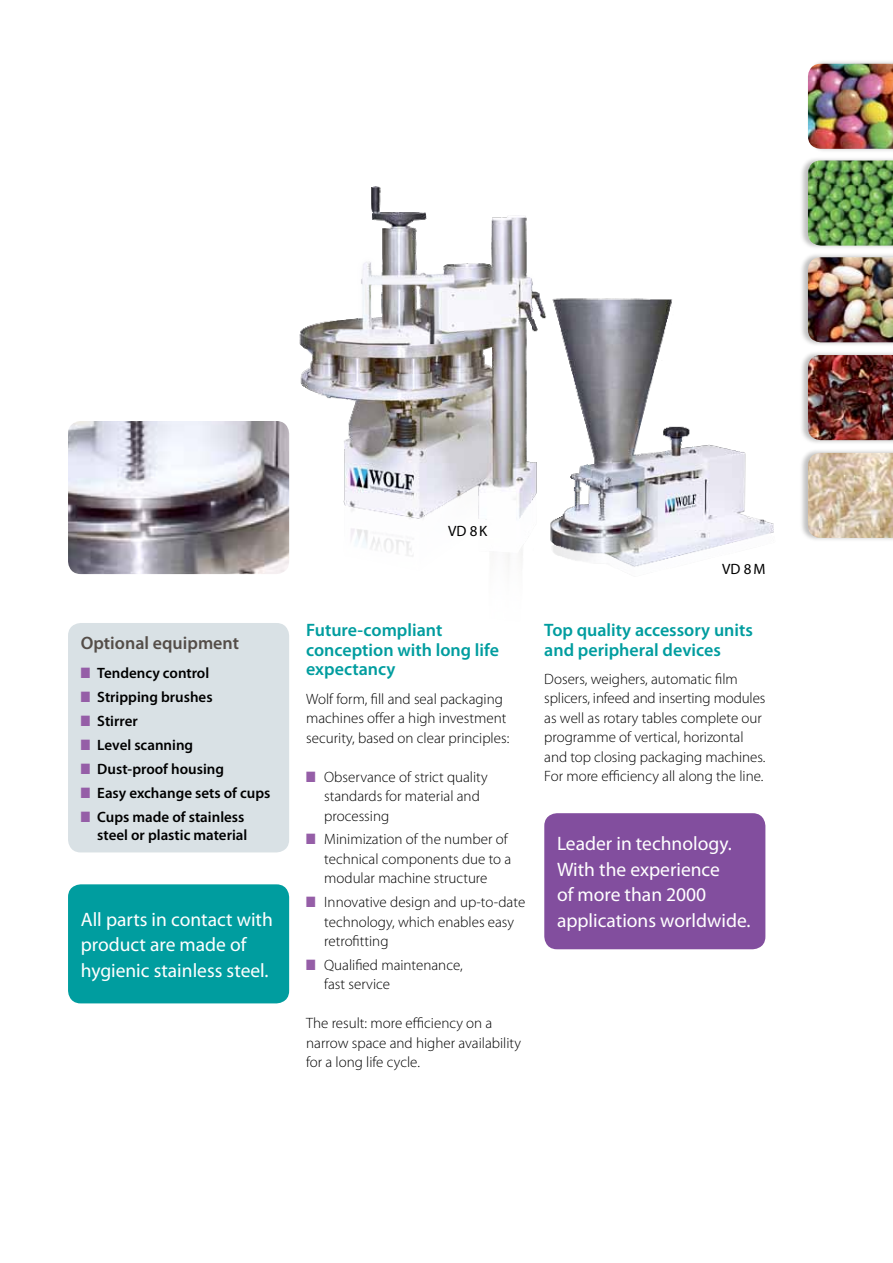
<style>
.page{position:relative;width:893px;height:1263px;background:#fff}
.page>*{position:absolute;margin:0;border:0;box-sizing:border-box;transform-origin:0 0}
.t1{font:19.5px/25.5px "Myriad Pro";color:#fff}
.t2{font:600 18px/19.5px "Myriad Pro";color:#009d9f}
.t3{font:600 18px "Myriad Pro";color:#544d48}
.t4{font:300 15px/19.5px "Myriad Pro";color:#000}
.t5{font:600 15px/18px "Myriad Pro";color:#000;text-align:right}
.t6{font:15px "Myriad Pro";letter-spacing:.065em;color:#000}
.s1{color:#955ea7}
</style>
<div class="page">
<img style="left:299px;top:186px;width:475px;height:381px">
<img style="left:68px;top:421px;width:221px;height:153px">
<div style="left:807px;top:59px;width:86px;height:95px;background:#000;opacity:.25"></div>
<img style="left:808px;top:64px;width:85px;height:85px">
<div style="left:799px;top:253px;width:94px;height:94px;background:#000;opacity:.25"></div>
<img style="left:808px;top:257px;width:85px;height:85px">
<div style="left:799px;top:156px;width:94px;height:94px;background:#000;opacity:.25"></div>
<img style="left:808px;top:161px;width:85px;height:85px">
<div style="left:799px;top:350px;width:94px;height:95px;background:#000;opacity:.25"></div>
<img style="left:808px;top:355px;width:85px;height:85px">
<div style="left:799px;top:448px;width:94px;height:95px;background:#000;opacity:.25"></div>
<img style="left:808px;top:453px;width:85px;height:85px">
<div style="left:68px;top:623px;width:221px;height:229px;background:#d9e1e5;border-radius:13px"></div>
<div style="left:68px;top:884px;width:221px;height:119px;background:#009d9f;border-radius:13px"></div>
<div style="left:544px;top:813px;width:221px;height:136px;background:#824e9e;border-radius:13px"></div>
<p class="t3" style="left:81px;top:633px;width:160px">Optional equipment</p>
<p class="t5" style="left:81px;top:664px;width:130px"><span class="s1">■</span> Tendency control</p>
<p class="t5" style="left:81px;top:688px;width:133px"><span class="s1">■</span> Stripping brushes</p>
<p class="t5" style="left:81px;top:712px;width:58px"><span class="s1">■</span> Stirrer</p>
<p class="t5" style="left:81px;top:736px;width:114px"><span class="s1">■</span> Level scanning</p>
<p class="t5" style="left:81px;top:760px;width:145px"><span class="s1">■</span> Dust-proof housing</p>
<p class="t5" style="left:81px;top:784px;width:191px"><span class="s1">■</span> Easy exchange sets of cups</p>
<p class="t5" style="left:81px;top:808px;width:168px"><span class="s1">■</span> Cups made of stainless steel or plastic material</p>
<h1 class="t1" style="left:81px;top:906px;width:194px">All parts in contact with product are made of hygienic stainless steel.</h1>
<p class="t6" style="left:448px;top:522px;width:41px">VD 8K</p>
<p class="t2" style="left:306px;top:621px;width:194px">Future-compliant conception with long life expectancy</p>
<p class="t4" style="left:306px;top:689px;width:205px">Wolf form, fill and seal packaging machines offer a high investment security, based on clear principles:</p>
<p class="t4" style="left:324px;top:767px;width:165px;text-indent:-18px"><span class="s1">■</span> Observance of strict quality standards for material and processing</p>
<p class="t4" style="left:324px;top:830px;width:189px;text-indent:-18px"><span class="s1">■</span> Minimization of the number of technical components due to a modular machine structure</p>
<p class="t4" style="left:324px;top:892px;width:203px;text-indent:-18px"><span class="s1">■</span> Innovative design and up-to-date technology, which enables easy retrofitting</p>
<p class="t4" style="left:324px;top:955px;width:140px;text-indent:-18px"><span class="s1">■</span> Qualified maintenance, fast service</p>
<p class="t4" style="left:306px;top:1014px;width:216px">The result: more efficiency on a narrow space and higher availability for a long life cycle.</p>
<p class="t6" style="left:722px;top:560px;width:45px">VD 8M</p>
<p class="t2" style="left:544px;top:621px;width:210px">Top quality accessory units and peripheral devices</p>
<p class="t4" style="left:544px;top:669px;width:223px">Dosers, weighers, automatic film splicers, infeed and inserting modules as well as rotary tables complete our programme of vertical, horizontal and top closing packaging machines.<br>For more efficiency all along the line.</p>
<h1 class="t1" style="left:557px;top:831px;width:195px">Leader in technology.<br>With the experience<br>of more than 2000 applications worldwide.</h1>
</div>
